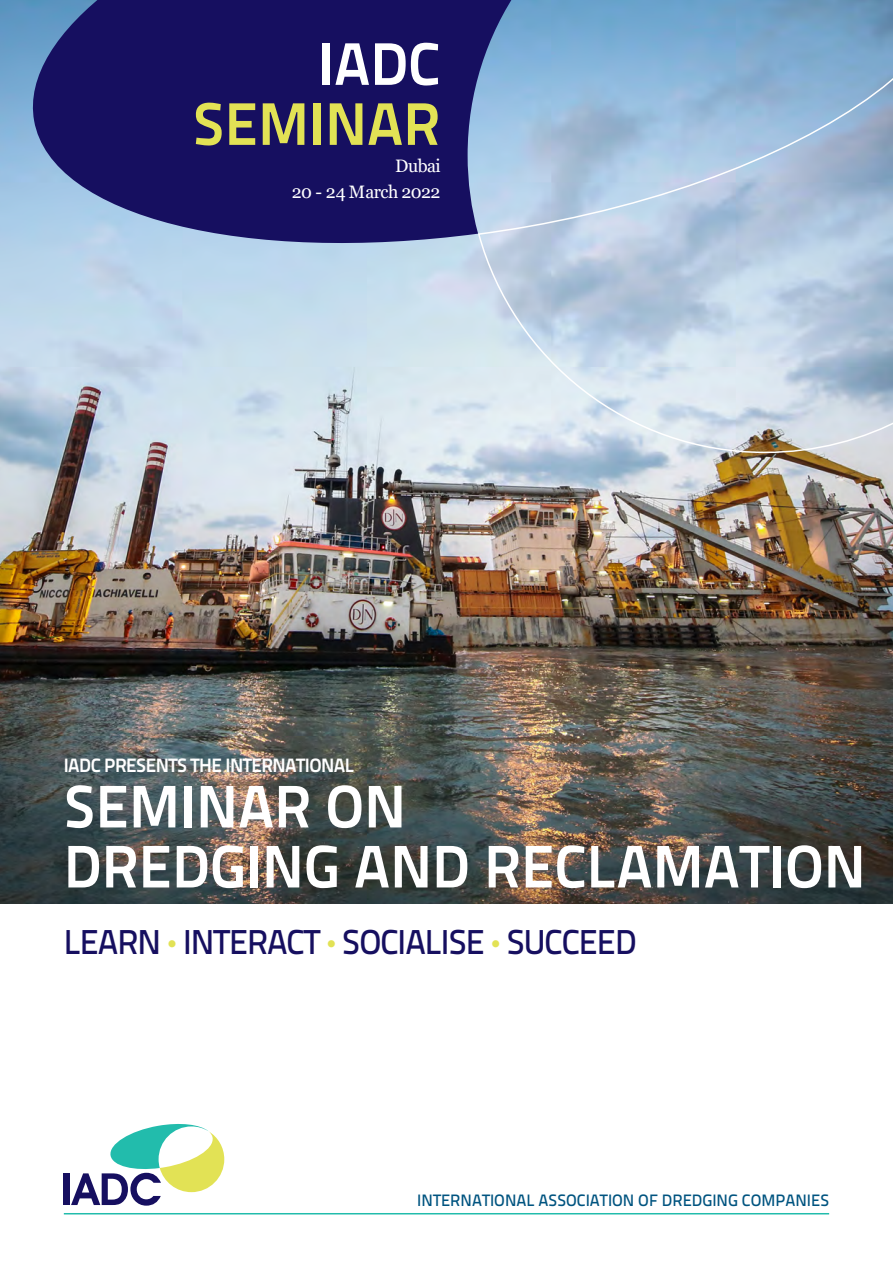
<style>
.page{position:relative;width:893px;height:1263px;background:#fff}
.page>*{position:absolute;margin:0;border:0;box-sizing:border-box;transform-origin:0 0}
.KOP_IADC_40_pt{font:60px "Titillium Text 14 L 800 wt";color:#fff}
.KOP_IADC_40_pt-2{font:60px "Titillium Text 14 L 800 wt";color:#e2e255}
.t1{font:34.5px "Titillium Text 14 L 600 wt";letter-spacing:-.03em;color:#160f60}
.t2{font:19.35px "Titillium Text 14 L 800 wt";letter-spacing:-.03em;color:#fff}
.t3{font:18px/25.5px "Georgia";letter-spacing:-.03em;color:#fff;text-align:right}
.t4{font:16.5px "Titillium Text 14 L 600 wt";color:#005480}
.s1{font-family:"Arial";font-size:28.5px;color:#e2e255}
</style>
<div class="page">
<img style="left:0;top:0;width:893px;height:904px">
<svg style="left:477px;top:66px;width:416px;height:388px;background:#b6cbdf"></svg>
<svg style="left:26px;top:0;width:494px;height:264px;background:#3a3e81"></svg>
<hr style="left:64px;top:1213px;width:765px;height:1px;background:#22bcac">
<div style="left:64px;top:1173px;width:6px;height:32px;background:#160f60"></div>
<svg style="left:71px;top:1124px;width:153px;height:82px"></svg>
<p class="KOP_IADC_40_pt" style="left:318px;top:27px;width:124px">IADC</p>
<p class="KOP_IADC_40_pt-2" style="left:193px;top:87px;width:249px">SEMINAR</p>
<p class="t3" style="left:292px;top:154px;width:150px">Dubai<br>20 - 24 March 2022</p>
<p class="t2" style="left:64px;top:753px;width:292px">IADC PRESENTS THE INTERNATIONAL</p>
<p class="KOP_IADC_40_pt" style="left:64px;top:769px;width:344px">SEMINAR ON</p>
<p class="KOP_IADC_40_pt" style="left:64px;top:829px;width:803px">DREDGING AND RECLAMATION</p>
<p class="t1" style="left:64px;top:920px;width:574px">LEARN <span class="s1">•</span> INTERACT <span class="s1">•</span> SOCIALISE <span class="s1">•</span> SUCCEED</p>
<p class="t4" style="left:417px;top:1190px;width:413px">INTERNATIONAL ASSOCIATION OF DREDGING COMPANIES</p>
</div>
